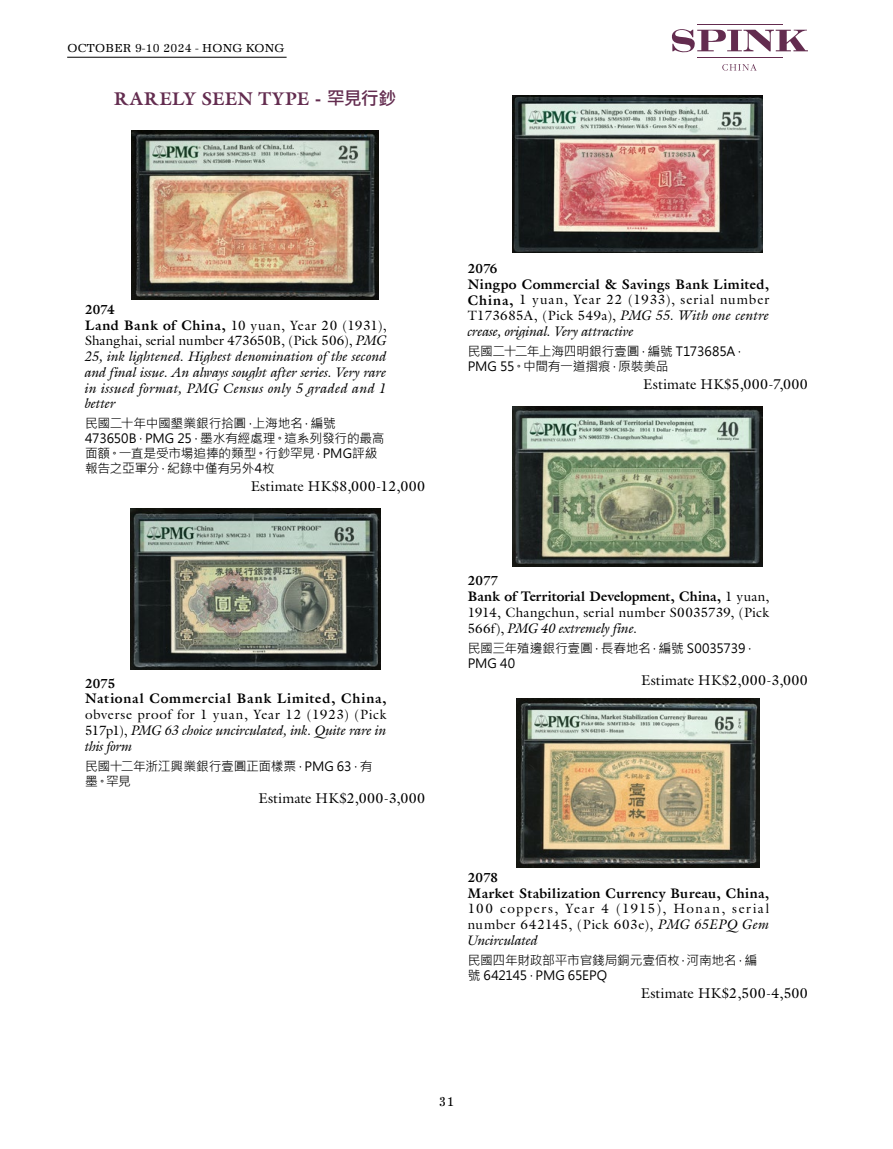
<style>
.page{position:relative;width:893px;height:1149px;background:#fff}
.page>*{position:absolute;margin:0;border:0;box-sizing:border-box;transform-origin:0 0}
.t1{font:700 18px "Galliard IT Cby BT";letter-spacing:.005em;color:#632c4f}
.t2{font:14.25px "Galliard";letter-spacing:.02em;color:#000}
.t3{font:italic 13.5px/15.8px "Galliard IT Cby BT";letter-spacing:.005em;color:#000;text-align:justify}
.t4{font:13.5px/15.8px "Galliard";letter-spacing:.04em;color:#000}
.t5{font:13.5px/15.8px "Galliard";letter-spacing:.005em;color:#000}
.t6{font:700 13.5px "Galliard IT Cby BT";letter-spacing:.03em;color:#000}
.t7{font:13.5px/15.8px "Galliard";letter-spacing:.075em;color:#000}
.t8{font:700 13.5px "Galliard IT Cby BT";color:#000}
.t9{font:13.5px "Galliard";letter-spacing:.02em;color:#000}
.t10{font:700 13.5px "Galliard IT Cby BT";letter-spacing:.055em;color:#000}
.t11{font:13.5px "URW Antiqua";color:#000}
.t12{font:12.75px/15px "Microsoft Jheng Hei";letter-spacing:-.015em;color:#000}
.t13{font:700 12.75px "Galliard IT Cby BT";color:#000}
.t14{font:12px "URW Antiqua";letter-spacing:.025em;color:#000}
.s1{font-family:"Microsoft Jheng Hei UI Bold";font-weight:400}
.s2{font-family:"Galliard IT Cby BT";font-weight:700}
.s3{font-family:"Galliard IT Cby BT";font-style:italic}
.s4{font-family:"Galliard";font-style:normal}
.s5{font-family:"Galliard";font-weight:400}
</style>
<div class="page">
<svg style="left:722px;top:64px;width:35px;height:7px"></svg>
<svg style="left:672px;top:29px;width:136px;height:24px"></svg>
<hr style="left:697px;top:24px;width:85px;height:1px;background:#632c4f">
<hr style="left:697px;top:57px;width:85px;height:1px;background:#632c4f">
<hr style="left:67px;top:57px;width:220px;height:1px;background:#000">
<img style="left:513px;top:95px;width:250px;height:158px">
<img style="left:513px;top:406px;width:250px;height:160px">
<img style="left:516px;top:698px;width:243px;height:169px">
<img style="left:132px;top:130px;width:247px;height:169px">
<img style="left:130px;top:508px;width:250px;height:160px">
<p class="t14" style="left:67px;top:41px;width:218px">OCTOBER 9-10 2024 - HONG KONG</p>
<h1 class="t1" style="left:114px;top:87px;width:284px">RARELY SEEN TYPE - <span class="s1">罕見行鈔</span></h1>
<p class="t13" style="left:85px;top:301px;width:31px">2074</p>
<p class="t5" style="left:85px;top:317px;width:303px"><span class="s2">Land Bank of China,</span> 10 yuan, Year 20 (1931),<br>Shanghai, serial number 473650B, (Pick 506), <span class="s3">PMG</span></p>
<p class="t3" style="left:85px;top:348px;width:303px">25, ink lightened. Highest denomination of the second and final issue. An always sought after series. Very rare in issued format, PMG Census only 5 graded and 1 better</p>
<p class="t12" style="left:85px;top:416px;width:301px">民國二十年中國墾業銀行拾圓，上海地名，編號<br>473650B，PMG 25，墨水有經處理。這系列發行的最高面額。一直是受市場追捧的類型。行鈔罕見，PMG評級報告之亞軍分，紀錄中僅有另外4枚</p>
<p class="t2" style="left:251px;top:477px;width:176px">Estimate HK$8,000-12,000</p>
<p class="t13" style="left:85px;top:674px;width:32px">2075</p>
<p class="t10" style="left:85px;top:689px;width:303px">National Commercial Bank Limited, China,</p>
<p class="t4" style="left:85px;top:706px;width:303px">obverse proof for 1 yuan, Year 12 (1923) (Pick</p>
<p class="t3" style="left:85px;top:721px;width:303px"><span class="s4">517p1),</span> PMG 63 choice uncirculated, ink. Quite rare in this form</p>
<p class="t12" style="left:85px;top:758px;width:289px">民國十二年浙江興業銀行壹圓正面樣票，PMG 63，有墨。罕見</p>
<p class="t2" style="left:258px;top:789px;width:168px">Estimate HK$2,000-3,000</p>
<p class="t13" style="left:468px;top:260px;width:31px">2076</p>
<p class="t6" style="left:468px;top:275px;width:303px">Ningpo Commercial &amp; Savings Bank Limited,</p>
<p class="t4" style="left:468px;top:292px;width:303px"><span class="s2">China,</span> 1 yuan, Year 22 (1933), serial number<br>T173685A, (Pick 549a), <span class="s3">PMG 55. With one centre</span></p>
<p class="t3" style="left:468px;top:323px;width:167px">crease, original. Very attractive</p>
<p class="t12" style="left:468px;top:344px;width:280px">民國二十二年上海四明銀行壹圓，編號 T173685A，<br>PMG 55。中間有一道摺痕，原裝美品</p>
<p class="t2" style="left:643px;top:375px;width:166px">Estimate HK$5,000-7,000</p>
<p class="t13" style="left:468px;top:572px;width:32px">2077</p>
<p class="t8" style="left:468px;top:587px;width:303px">Bank of Territorial Development, China, <span class="s5">1 yuan,</span></p>
<p class="t9" style="left:468px;top:603px;width:303px">1914, Changchun, serial number S0035739, (Pick</p>
<p class="t3" style="left:468px;top:619px;width:171px"><span class="s4">566f),</span> PMG 40 extremely fine.</p>
<p class="t12" style="left:468px;top:640px;width:290px">民國三年殖邊銀行壹圓，長春地名，編號 S0035739，<br>PMG 40</p>
<p class="t2" style="left:641px;top:671px;width:168px">Estimate HK$2,000-3,000</p>
<p class="t13" style="left:468px;top:868px;width:32px">2078</p>
<p class="t6" style="left:468px;top:883px;width:303px">Market Stabilization Currency Bureau, China,</p>
<p class="t7" style="left:468px;top:900px;width:303px">100 coppers, Year 4 (1915), Honan, serial number 642145, (Pick 603e), <span class="s3">PMG 65EPQ Gem</span></p>
<p class="t3" style="left:468px;top:931px;width:72px">Uncirculated</p>
<p class="t12" style="left:468px;top:952px;width:291px">民國四年財政部平市官錢局銅元壹佰枚，河南地名，編號 642145，PMG 65EPQ</p>
<p class="t2" style="left:641px;top:983px;width:169px">Estimate HK$2,500-4,500</p>
<p class="t11" style="left:439px;top:1093px;width:17px">31</p>
</div>
